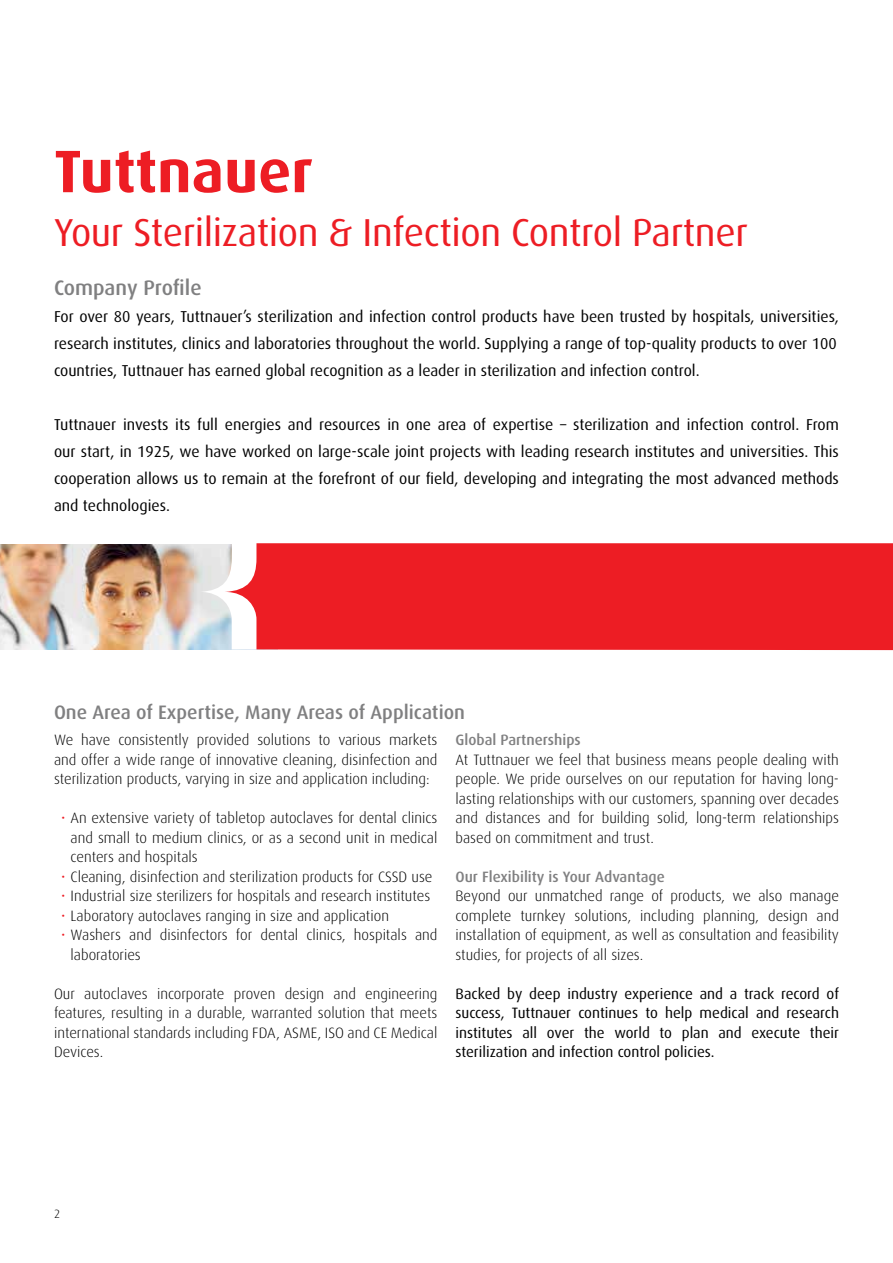
<style>
.page{position:relative;width:893px;height:1263px;background:#fff}
.page>*{position:absolute;margin:0;border:0;box-sizing:border-box;transform-origin:0 0}
.t1{font:700 60px "Dax";color:#ed1d24}
.t2{font:39px "Dax";letter-spacing:-.01em;color:#ed1d24}
.t3{font:500 21px "Dax";color:#808081}
.t4{font:500 19.5px "Dax";color:#808081}
.t5{font:15.75px/27px "Dax";color:#000}
.t6{font:300 15px/19.5px "Dax";color:#000;text-align:justify}
.t7{font:15px/19.5px "Dax";color:#000;text-align:justify}
.t8{font:500 15px "Dax";color:#808081}
.t9{font:300 12px "Dax";color:#000}
.s1{color:#ed1d24}
</style>
<div class="page">
<img style="left:0;top:544px;width:200px;height:105px">
<svg style="left:200px;top:544px;width:25px;height:106px;background:#dae2e6"></svg>
<div style="left:225px;top:543px;width:668px;height:107px;background:#ed1d24"></div>
<h1 class="t1" style="left:54px;top:138px;width:260px">Tuttnauer</h1>
<h2 class="t2" style="left:54px;top:211px;width:695px">Your Sterilization &amp; Infection Control Partner</h2>
<h3 class="t3" style="left:54px;top:276px;width:149px">Company Profile</h3>
<p class="t5" style="left:54px;top:303px;width:786px">For over 80 years, Tuttnauer’s sterilization and infection control products have been trusted by hospitals, universities, research institutes, clinics and laboratories throughout the world. Supplying a range of top-quality products to over 100 countries, Tuttnauer has earned global recognition as a leader in sterilization and infection control.</p>
<p class="t5" style="left:54px;top:411px;width:786px;text-align:justify">Tuttnauer invests its full energies and resources in one area of expertise – sterilization and infection control. From our start, in 1925, we have worked on large-scale joint projects with leading research institutes and universities. This cooperation allows us to remain at the forefront of our field, developing and integrating the most advanced methods and technologies.</p>
<h3 class="t4" style="left:54px;top:701px;width:413px">One Area of Expertise, Many Areas of Application</h3>
<p class="t6" style="left:54px;top:730px;width:385px">We have consistently provided solutions to various markets and offer a wide range of innovative cleaning, disinfection and sterilization products, varying in size and application including:</p>
<p class="t6" style="left:71px;top:808px;width:368px;text-indent:-9px"><span class="s1">•</span> An extensive variety of tabletop autoclaves for dental clinics and small to medium clinics, or as a second unit in medical centers and hospitals</p>
<p class="t6" style="left:61px;top:867px;width:373px"><span class="s1">•</span> Cleaning, disinfection and sterilization products for CSSD use</p>
<p class="t6" style="left:61px;top:886px;width:370px"><span class="s1">•</span> Industrial size sterilizers for hospitals and research institutes</p>
<p class="t6" style="left:61px;top:906px;width:329px"><span class="s1">•</span> Laboratory autoclaves ranging in size and application</p>
<p class="t6" style="left:71px;top:925px;width:368px;text-indent:-9px"><span class="s1">•</span> Washers and disinfectors for dental clinics, hospitals and laboratories</p>
<p class="t6" style="left:54px;top:984px;width:385px">Our autoclaves incorporate proven design and engineering features, resulting in a durable, warranted solution that meets international standards including FDA, ASME, ISO and CE Medical Devices.</p>
<p class="t8" style="left:455px;top:732px;width:127px">Global Partnerships</p>
<p class="t6" style="left:455px;top:750px;width:385px">At Tuttnauer we feel that business means people dealing with people. We pride ourselves on our reputation for having long&shy;lasting relationships with our customers, spanning over decades and distances and for building solid, long-term relationships based on commitment and trust.</p>
<p class="t8" style="left:455px;top:868px;width:211px">Our Flexibility is Your Advantage</p>
<p class="t6" style="left:455px;top:886px;width:385px">Beyond our unmatched range of products, we also manage complete turnkey solutions, including planning, design and installation of equipment, as well as consultation and feasibility studies, for projects of all sizes.</p>
<p class="t7" style="left:455px;top:984px;width:385px">Backed by deep industry experience and a track record of success, Tuttnauer continues to help medical and research institutes all over the world to plan and execute their sterilization and infection control policies.</p>
<p class="t9" style="left:54px;top:1207px;width:8px">2</p>
</div>
